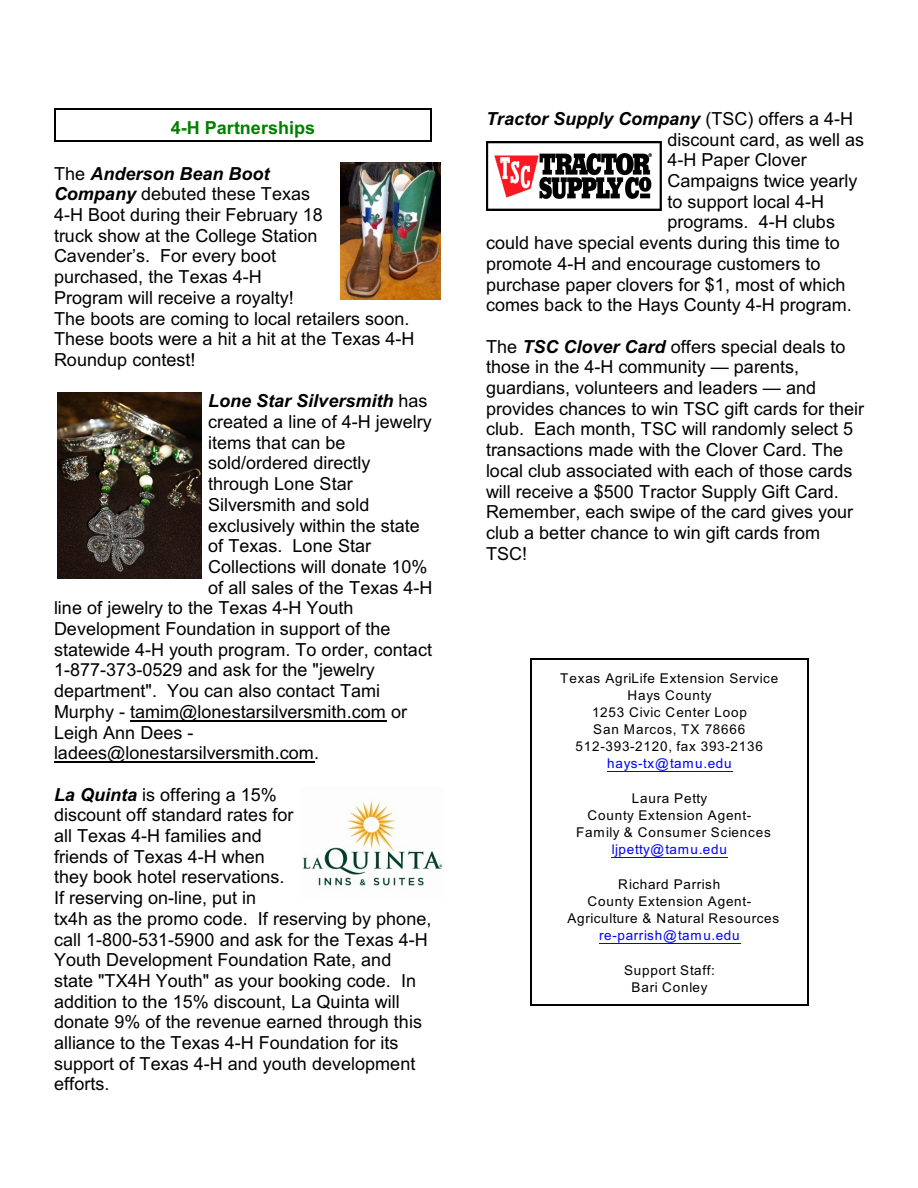
<style>
.page{position:relative;width:918px;height:1188px;background:#fff}
.page>*{position:absolute;margin:0;border:0;box-sizing:border-box;transform-origin:0 0}
.t1{font:18px/20.7px "Arial";color:#000}
.t2{font:italic 700 18px "Arial";color:#000}
.t3{font:700 18px "Arial";color:#008000}
.t4{font:13.5px/17.2px "Arial";letter-spacing:.055em;color:#000;text-align:center}
.t5{font:13.5px "Arial";letter-spacing:.055em;color:#00f}
.s1{font-weight:700;font-style:italic}
.s2{font-weight:400;font-style:normal}
</style>
<div class="page">
<hr style="left:54px;top:108px;width:1px;height:34px;background:#000">
<hr style="left:431px;top:108px;width:1px;height:34px;background:#000">
<hr style="left:54px;top:108px;width:378px;height:1px;background:#000">
<hr style="left:54px;top:141px;width:378px;height:1px;background:#000">
<hr style="left:130px;top:721px;width:256px;height:1px;background:#000">
<hr style="left:54px;top:762px;width:260px;height:1px;background:#000">
<img style="left:341px;top:162px;width:100px;height:138px">
<img style="left:57px;top:393px;width:145px;height:186px">
<img style="left:302px;top:801px;width:141px;height:86px">
<img style="left:486px;top:142px;width:175px;height:69px">
<hr style="left:607px;top:771px;width:126px;height:1px;background:#00f">
<hr style="left:612px;top:857px;width:116px;height:1px;background:#00f">
<hr style="left:599px;top:943px;width:142px;height:1px;background:#00f">
<hr style="left:530px;top:658px;width:2px;height:347px;background:#000">
<hr style="left:808px;top:658px;width:1px;height:347px;background:#000">
<hr style="left:530px;top:658px;width:279px;height:1px;background:#000">
<hr style="left:530px;top:1004px;width:279px;height:1px;background:#000">
<p class="t3" style="left:171px;top:121px;width:146px">4-H Partnerships</p>
<p class="t1" style="left:54px;top:165px;width:362px">The <span class="s1">Anderson Bean Boot<br>Company</span> debuted these Texas<br>4-H Boot during their February 18<br>truck show at the College Station<br>Cavender’s. For every boot<br>purchased, the Texas 4-H<br>Program will receive a royalty!<br>The boots are coming to local retailers soon.<br>These boots were a hit a hit at the Texas 4-H<br>Roundup contest!</p>
<p class="t2" style="left:208px;top:394px;width:221px">Lone Star Silversmith <span class="s2">has</span></p>
<p class="t1" style="left:208px;top:413px;width:225px">created a line of 4-H jewelry</p>
<p class="t1" style="left:208px;top:434px;width:139px">items that can be</p>
<p class="t1" style="left:208px;top:454px;width:164px">sold/ordered directly</p>
<p class="t1" style="left:208px;top:475px;width:146px">through Lone Star</p>
<p class="t1" style="left:208px;top:496px;width:163px">Silversmith and sold</p>
<p class="t1" style="left:208px;top:517px;width:213px">exclusively within the state</p>
<p class="t1" style="left:208px;top:537px;width:165px">of Texas. Lone Star</p>
<p class="t1" style="left:208px;top:558px;width:221px">Collections will donate 10%</p>
<p class="t1" style="left:208px;top:579px;width:226px">of all sales of the Texas 4-H</p>
<p class="t1" style="left:54px;top:599px;width:301px">line of jewelry to the Texas 4-H Youth</p>
<p class="t1" style="left:54px;top:620px;width:338px">Development Foundation in support of the</p>
<p class="t1" style="left:54px;top:641px;width:380px">statewide 4-H youth program. To order, contact</p>
<p class="t1" style="left:54px;top:661px;width:322px">1-877-373-0529 and ask for the "jewelry</p>
<p class="t1" style="left:54px;top:682px;width:328px">department". You can also contact Tami</p>
<p class="t1" style="left:54px;top:703px;width:355px">Murphy - tamim@lonestarsilversmith.com or</p>
<p class="t1" style="left:54px;top:724px;width:141px">Leigh Ann Dees -</p>
<p class="t1" style="left:54px;top:744px;width:267px">ladees@lonestarsilversmith.com.</p>
<p class="t1" style="left:54px;top:786px;width:379px"><span class="s1">La Quinta</span> is offering a 15%<br>discount off standard rates for<br>all Texas 4-H families and<br>friends of Texas 4-H when<br>they book hotel reservations.<br>If reserving on-line, put in<br>tx4h as the promo code. If reserving by phone, call 1-800-531-5900 and ask for the Texas 4-H Youth Development Foundation Rate, and state "TX4H Youth" as your booking code. In addition to the 15% discount, La Quinta will donate 9% of the revenue earned through this alliance to the Texas 4-H Foundation for its support of Texas 4-H and youth development efforts.</p>
<p class="t2" style="left:486px;top:112px;width:369px">Tractor Supply Company <span class="s2">(TSC) offers a 4-H</span></p>
<p class="t1" style="left:668px;top:131px;width:198px">discount card, as well as</p>
<p class="t1" style="left:668px;top:151px;width:141px">4-H Paper Clover</p>
<p class="t1" style="left:668px;top:172px;width:192px">Campaigns twice yearly</p>
<p class="t1" style="left:668px;top:193px;width:158px">to support local 4-H</p>
<p class="t1" style="left:668px;top:213px;width:169px">programs. 4-H clubs</p>
<p class="t1" style="left:486px;top:234px;width:356px">could have special events during this time to</p>
<p class="t1" style="left:486px;top:255px;width:336px">promote 4-H and encourage customers to</p>
<p class="t1" style="left:486px;top:276px;width:361px">purchase paper clovers for $1, most of which</p>
<p class="t1" style="left:486px;top:296px;width:367px">comes back to the Hays County 4-H program.</p>
<p class="t1" style="left:486px;top:338px;width:380px">The <span class="s1">TSC Clover Card</span> offers special deals to those in the 4-H community — parents, guardians, volunteers and leaders — and provides chances to win TSC gift cards for their club. Each month, TSC will randomly select 5 transactions made with the Clover Card. The local club associated with each of those cards will receive a $500 Tractor Supply Gift Card.<br>Remember, each swipe of the card gives your club a better chance to win gift cards from TSC!</p>
<p class="t4" style="left:560px;top:670px;width:220px">Texas AgriLife Extension Service<br>Hays County<br>1253 Civic Center Loop<br>San Marcos, TX 78666<br>512-393-2120, fax 393-2136</p>
<p class="t5" style="left:607px;top:759px;width:126px">hays-tx@tamu.edu</p>
<p class="t4" style="left:576px;top:791px;width:196px">Laura Petty<br>County Extension Agent-<br>Family &amp; Consumer Sciences</p>
<p class="t5" style="left:612px;top:845px;width:117px">ljpetty@tamu.edu</p>
<p class="t4" style="left:567px;top:877px;width:213px">Richard Parrish<br>County Extension Agent-<br>Agriculture &amp; Natural Resources</p>
<p class="t5" style="left:599px;top:930px;width:142px">re-parrish@tamu.edu</p>
<p class="t4" style="left:624px;top:963px;width:92px">Support Staff:<br>Bari Conley</p>
</div>
